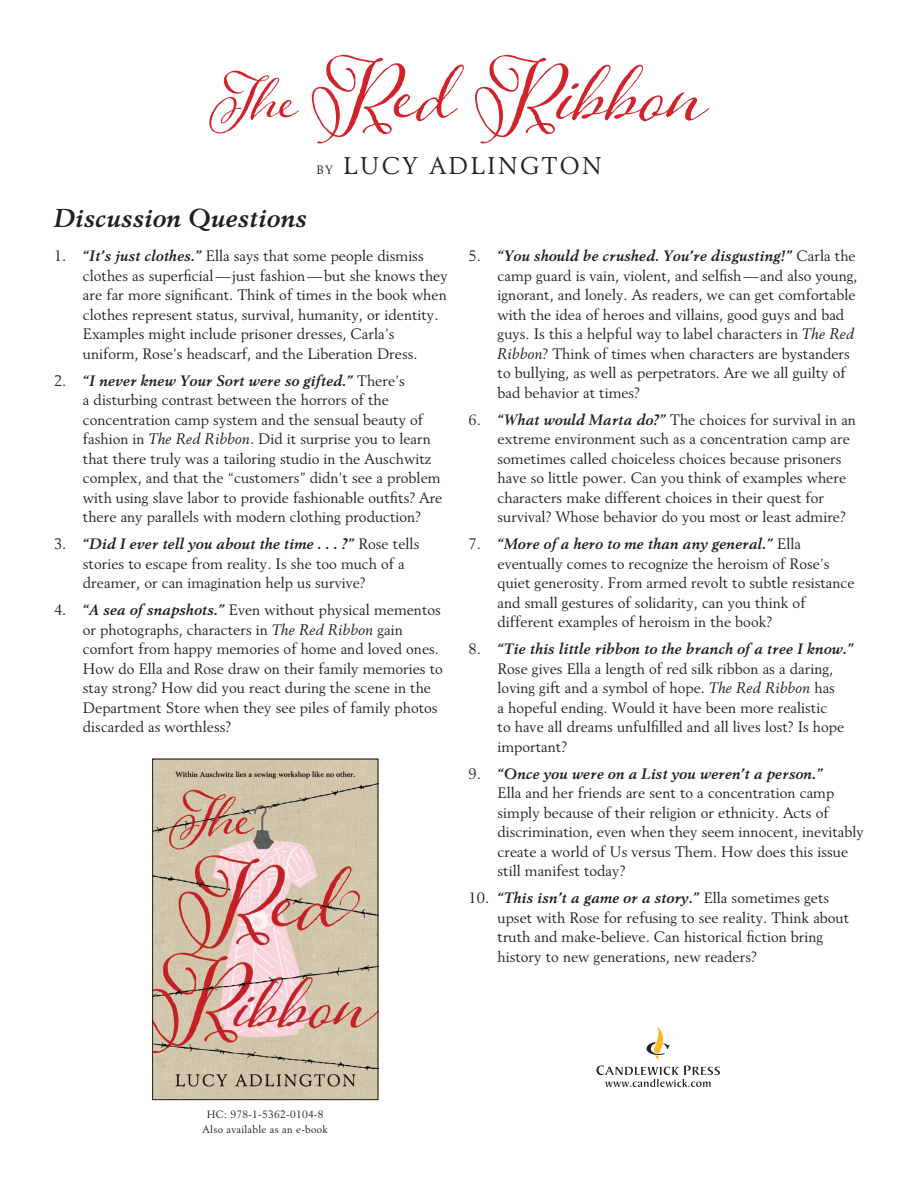
<style>
.page{position:relative;width:918px;height:1188px;background:#fff}
.page>*{position:absolute;margin:0;border:0;box-sizing:border-box;transform-origin:0 0}
.t1{font:108px "Adorn Pomander";color:#d1232a}
.t2{font:italic 700 25.65px "Berling";color:#231f20}
.PICTUREBOOK_-_Basic{font:24px "Berling";letter-spacing:.1em;color:#231f20}
.t3{font:15px/19.5px "Berling";color:#231f20}
.PICTUREBOOK_-_Basic-2{font:10.5px "Berling";letter-spacing:.025em;color:#231f20}
.s1{font-size:81px}
.s2{font-size:12px}
.s3{font-weight:700;font-style:italic}
.s4{font-style:italic}
</style>
<div class="page">
<img style="left:154px;top:761px;width:222px;height:337px">
<div style="left:152px;top:759px;width:226px;height:341px;border:1px solid #231f20"></div>
<svg style="left:597px;top:1026px;width:123px;height:61px"></svg>
<p class="t1" style="left:210px;top:16px;width:499px"><span class="s1">The</span> Red Ribbon</p>
<p class="PICTUREBOOK_-_Basic" style="left:316px;top:151px;width:287px"><span class="s2">BY</span> LUCY ADLINGTON</p>
<p class="t2" style="left:54px;top:202px;width:255px">Discussion Questions</p>
<p class="t3" style="left:83px;top:246px;width:366px;text-indent:-29px">1. <span class="s3">“It’s just clothes.”</span> Ella says that some people dismiss clothes as superficial—just fashion—but she knows they are far more significant. Think of times in the book when clothes represent status, survival, humanity, or identity.<br>Examples might include prisoner dresses, Carla’s uniform, Rose’s headscarf, and the Liberation Dress.</p>
<p class="t3" style="left:83px;top:370px;width:361px;text-indent:-29px">2. <span class="s3">“I never knew Your Sort were so gifted.”</span> There’s<br>a disturbing contrast between the horrors of the concentration camp system and the sensual beauty of fashion in <span class="s4">The Red Ribbon</span>. Did it surprise you to learn that there truly was a tailoring studio in the Auschwitz complex, and that the “customers” didn’t see a problem with using slave labor to provide fashionable outfits? Are there any parallels with modern clothing production?</p>
<p class="t3" style="left:83px;top:534px;width:338px;text-indent:-29px">3. <span class="s3">“Did I ever tell you about the time . . . ?”</span> Rose tells stories to escape from reality. Is she too much of a dreamer, or can imagination help us survive?</p>
<p class="t3" style="left:83px;top:600px;width:362px;text-indent:-29px">4. <span class="s3">“A sea of snapshots.”</span> Even without physical mementos or photographs, characters in <span class="s4">The Red Ribbon</span> gain comfort from happy memories of home and loved ones.<br>How do Ella and Rose draw on their family memories to stay strong? How did you react during the scene in the Department Store when they see piles of family photos discarded as worthless?</p>
<p class="t3" style="left:498px;top:246px;width:362px;text-indent:-29px">5. <span class="s3">“You should be crushed. You’re disgusting!”</span> Carla the camp guard is vain, violent, and selfish—and also young, ignorant, and lonely. As readers, we can get comfortable with the idea of heroes and villains, good guys and bad guys. Is this a helpful way to label characters in <span class="s4">The Red Ribbon</span>? Think of times when characters are bystanders to bullying, as well as perpetrators. Are we all guilty of bad behavior at times?</p>
<p class="t3" style="left:498px;top:409px;width:360px;text-indent:-29px">6. <span class="s3">“What would Marta do?”</span> The choices for survival in an extreme environment such as a concentration camp are sometimes called choiceless choices because prisoners have so little power. Can you think of examples where characters make different choices in their quest for survival? Whose behavior do you most or least admire?</p>
<p class="t3" style="left:498px;top:534px;width:359px;text-indent:-29px">7. <span class="s3">“More of a hero to me than any general.”</span> Ella eventually comes to recognize the heroism of Rose’s quiet generosity. From armed revolt to subtle resistance and small gestures of solidarity, can you think of different examples of heroism in the book?</p>
<p class="t3" style="left:498px;top:639px;width:358px;text-indent:-29px">8. <span class="s3">“Tie this little ribbon to the branch of a tree I know.” </span>Rose gives Ella a length of red silk ribbon as a daring, loving gift and a symbol of hope. <span class="s4">The Red Ribbon</span> has<br>a hopeful ending. Would it have been more realistic<br>to have all dreams unfulfilled and all lives lost? Is hope important?</p>
<p class="t3" style="left:498px;top:763px;width:368px;text-indent:-29px">9. <span class="s3">“Once you were on a List you weren’t a person.”<br></span>Ella and her friends are sent to a concentration camp simply because of their religion or ethnicity. Acts of discrimination, even when they seem innocent, inevitably create a world of Us versus Them. How does this issue still manifest today?</p>
<p class="t3" style="left:498px;top:888px;width:353px;text-indent:-29px">10. <span class="s3">“This isn’t a game or a story.”</span> Ella sometimes gets upset with Rose for refusing to see reality. Think about truth and make-believe. Can historical fiction bring history to new generations, new readers?</p>
<p class="PICTUREBOOK_-_Basic-2" style="left:207px;top:1108px;width:118px">HC: 978-1-5362-0104-8</p>
<p class="PICTUREBOOK_-_Basic-2" style="left:203px;top:1123px;width:127px">Also available as an e-book</p>
</div>
